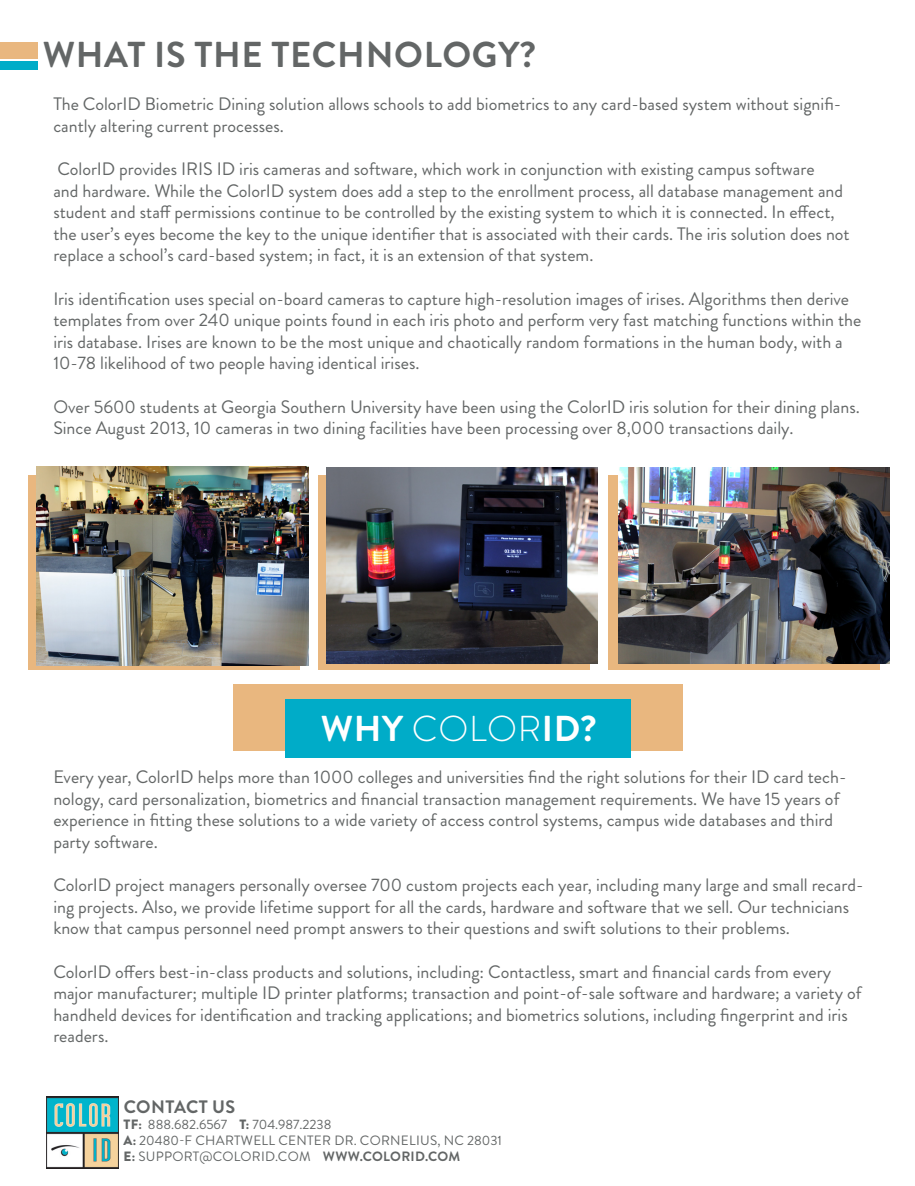
<style>
.page{position:relative;width:915px;height:1186px;background:#fff}
.page>*{position:absolute;margin:0;border:0;box-sizing:border-box;transform-origin:0 0}
.t1{font:700 36px "Brandon Grotesque";letter-spacing:.02em;color:#636666}
.t2{font:700 36px "Brandon Grotesque";color:#fff}
.t3{font:18px/21.6px "Brandon Grotesque";color:#636666}
.t4{font:700 18px "Brandon Grotesque";letter-spacing:.02em;color:#636666}
.t5{font:13.5px "Brandon Grotesque";letter-spacing:.02em;color:#636666}
.t6{font:13.5px "Brandon Grotesque";color:#636666}
.s1{font-weight:300}
.s2{font-weight:900}
.s3{font-weight:700}
</style>
<div class="page">
<div style="left:234px;top:684px;width:449px;height:67px;background:#e9b77f"></div>
<div style="left:286px;top:699px;width:345px;height:58px;background:#00acc8"></div>
<div style="left:0;top:42px;width:38px;height:16px;background:#e9b77f"></div>
<div style="left:0;top:61px;width:38px;height:9px;background:#00acc8"></div>
<div style="left:318px;top:475px;width:271px;height:195px;background:#e9b77f"></div>
<div style="left:608px;top:475px;width:272px;height:195px;background:#e9b77f"></div>
<div style="left:28px;top:475px;width:272px;height:195px;background:#e9b77f"></div>
<img style="left:36px;top:467px;width:273px;height:198px">
<img style="left:327px;top:468px;width:271px;height:195px">
<img style="left:618px;top:468px;width:271px;height:195px">
<img style="left:46px;top:1096px;width:73px;height:72px">
<p class="t1" style="left:43px;top:30px;width:495px">WHAT IS THE TECHNOLOGY?</p>
<p class="t3" style="left:53px;top:93px;width:789px">The ColorID Biometric Dining solution allows schools to add biometrics to any card-based system without signifi&shy;cantly altering current processes.</p>
<p class="t3" style="left:53px;top:158px;width:798px">ColorID provides IRIS ID iris cameras and software, which work in conjunction with existing campus software<br>and hardware. While the ColorID system does add a step to the enrollment process, all database management and student and staff permissions continue to be controlled by the existing system to which it is connected. In effect, the user’s eyes become the key to the unique identifier that is associated with their cards. The iris solution does not replace a school’s card-based system; in fact, it is an extension of that system.</p>
<p class="t3" style="left:53px;top:288px;width:809px">Iris identification uses special on-board cameras to capture high-resolution images of irises. Algorithms then derive templates from over 240 unique points found in each iris photo and perform very fast matching functions within the iris database. Irises are known to be the most unique and chaotically random formations in the human body, with a 10-78 likelihood of two people having identical irises.</p>
<p class="t3" style="left:53px;top:396px;width:808px">Over 5600 students at Georgia Southern University have been using the ColorID iris solution for their dining plans.<br>Since August 2013, 10 cameras in two dining facilities have been processing over 8,000 transactions daily.</p>
<p class="t2" style="left:321px;top:703px;width:277px">WHY <span class="s1">COLOR</span>ID?</p>
<p class="t3" style="left:53px;top:766px;width:794px">Every year, ColorID helps more than 1000 colleges and universities find the right solutions for their ID card tech&shy;nology, card personalization, biometrics and financial transaction management requirements. We have 15 years of experience in fitting these solutions to a wide variety of access control systems, campus wide databases and third party software.</p>
<p class="t3" style="left:53px;top:874px;width:812px">ColorID project managers personally oversee 700 custom projects each year, including many large and small recard&shy;ing projects. Also, we provide lifetime support for all the cards, hardware and software that we sell. Our technicians know that campus personnel need prompt answers to their questions and swift solutions to their problems.</p>
<p class="t3" style="left:53px;top:961px;width:809px">ColorID offers best-in-class products and solutions, including: Contactless, smart and financial cards from every major manufacturer; multiple ID printer platforms; transaction and point-of-sale software and hardware; a variety of handheld devices for identification and tracking applications; and biometrics solutions, including fingerprint and iris readers.</p>
<p class="t4" style="left:124px;top:1093px;width:113px">CONTACT US</p>
<p class="t6" style="left:124px;top:1114px;width:209px"><span class="s2">TF:</span> 888.682.6567 <span class="s2">T:</span> 704.987.2238</p>
<p class="t5" style="left:124px;top:1131px;width:380px"><span class="s2">A:</span> 20480-F CHARTWELL CENTER DR. CORNELIUS, NC 28031</p>
<p class="t5" style="left:124px;top:1147px;width:338px"><span class="s2">E:</span> SUPPORT@COLORID.COM <span class="s3">WWW.COLORID.COM</span></p>
</div>
